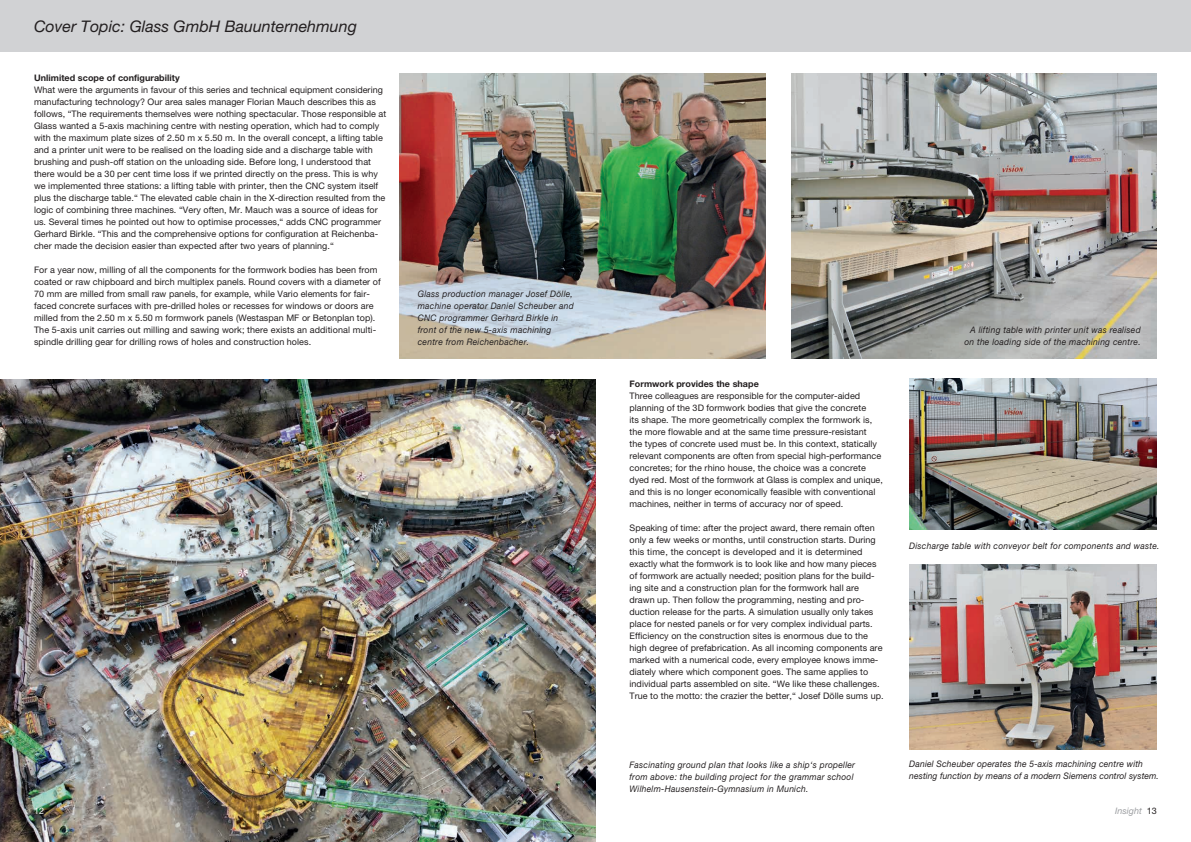
<style>
.page{position:relative;width:1191px;height:842px;background:#fff}
.page>*{position:absolute;margin:0;border:0;box-sizing:border-box;transform-origin:0 0}
.t1{font:italic 16px "Helvetica Neue";color:#231f20}
.t2{font:9px/12px "Helvetica Neue";letter-spacing:.005em;color:#231f20}
.t3{font:italic 9px/12px "Helvetica Neue";letter-spacing:.03em;color:#231f20;scale:.94 1}
.t4{font:italic 9px/12px "Helvetica Neue";letter-spacing:.01em;color:#231f20;scale:.95 1}
.t5{font:700 9px "Helvetica Neue";letter-spacing:.005em;color:#231f20}
.t6{font:italic 9px "Helvetica Neue";color:#9d9fa2}
.t7{font:9px "Helvetica Neue";color:#fff}
.s1{font-style:normal;color:#231f20}
</style>
<div class="page">
<img style="left:0;top:380px;width:595px;height:462px">
<img style="left:909px;top:564px;width:248px;height:185px">
<img style="left:909px;top:379px;width:248px;height:150px">
<img style="left:400px;top:74px;width:365px;height:285px">
<img style="left:791px;top:74px;width:366px;height:285px">
<div style="left:0;top:0;width:1191px;height:51px;background:#d1d2d4"></div>
<h1 class="t1" style="left:34px;top:17px;width:324px">Cover Topic: Glass GmbH Bauunternehmung</h1>
<p class="t5" style="left:34px;top:72px;width:147px">Unlimited scope of configurability</p>
<p class="t2" style="left:34px;top:83px;width:354px">What were the arguments in favour of this series and technical equipment considering manufacturing technology? Our area sales manager Florian Mauch describes this as follows, “The requirements themselves were nothing spectacular. Those responsible at Glass wanted a 5-axis machining centre with nesting operation, which had to comply with the maximum plate sizes of 2.50 m x 5.50 m. In the overall concept, a lifting table and a printer unit were to be realised on the loading side and a discharge table with brushing and push-off station on the unloading side. Before long, I understood that there would be a 30 per cent time loss if we printed directly on the press. This is why we implemented three stations: a lifting table with printer, then the CNC system itself plus the discharge table.“ The elevated cable chain in the X-direction resulted from the logic of combining three machines. “Very often, Mr. Mauch was a source of ideas for us. Several times he pointed out how to optimise processes,“ adds CNC programmer Gerhard Birkle. “This and the comprehensive options for configuration at Reichenba&shy;cher made the decision easier than expected after two years of planning.“</p>
<p class="t2" style="left:34px;top:263px;width:348px">For a year now, milling of all the components for the formwork bodies has been from coated or raw chipboard and birch multiplex panels. Round covers with a diameter of 70 mm are milled from small raw panels, for example, while Vario elements for fair&shy;faced concrete surfaces with pre-drilled holes or recesses for windows or doors are milled from the 2.50 m x 5.50 m formwork panels (Westaspan MF or Betonplan top).<br>The 5-axis unit carries out milling and sawing work; there exists an additional multi&shy;spindle drilling gear for drilling rows of holes and construction holes.</p>
<p class="t3" style="left:418px;top:288px;width:167px">Glass production manager Josef Dölle, machine operator Daniel Scheuber and CNC programmer Gerhard Birkle in front of the new 5-axis machining centre from Reichenbacher.</p>
<p class="t5" style="left:629px;top:378px;width:131px">Formwork provides the shape</p>
<p class="t2" style="left:629px;top:390px;width:255px">Three colleagues are responsible for the computer-aided planning of the 3D formwork bodies that give the concrete<br>its shape. The more geometrically complex the formwork is, the more flowable and at the same time pressure-resistant<br>the types of concrete used must be. In this context, statically relevant components are often from special high-performance concretes; for the rhino house, the choice was a concrete dyed red. Most of the formwork at Glass is complex and unique, and this is no longer economically feasible with conventional machines, neither in terms of accuracy nor of speed.</p>
<p class="t2" style="left:629px;top:522px;width:256px">Speaking of time: after the project award, there remain often only a few weeks or months, until construction starts. During this time, the concept is developed and it is determined exactly what the formwork is to look like and how many pieces of formwork are actually needed; position plans for the build&shy;ing site and a construction plan for the formwork hall are drawn up. Then follow the programming, nesting and pro&shy;duction release for the parts. A simulation usually only takes place for nested panels or for very complex individual parts.<br>Efficiency on the construction sites is enormous due to the high degree of prefabrication. As all incoming components are marked with a numerical code, every employee knows imme&shy;diately where which component goes. The same applies to individual parts assembled on site. “We like these challenges.<br>True to the motto: the crazier the better,“ Josef Dölle sums up.</p>
<p class="t3" style="left:964px;top:324px;width:189px;text-align:right">A lifting table with printer unit was realised on the loading side of the machining centre.</p>
<p class="t3" style="left:909px;top:540px;width:268px">Discharge table with conveyor belt for components and waste.</p>
<p class="t3" style="left:629px;top:758px;width:241px">Fascinating ground plan that looks like a ship‘s propeller from above: the building project for the grammar school<br>Wilhelm-Hausenstein-Gymnasium in Munich.</p>
<p class="t4" style="left:909px;top:758px;width:264px">Daniel Scheuber operates the 5-axis machining centre with nesting function by means of a modern Siemens control system.</p>
<p class="t7" style="left:34px;top:806px;width:12px">12</p>
<p class="t6" style="left:1115px;top:806px;width:43px">Insight <span class="s1">13</span></p>
</div>
